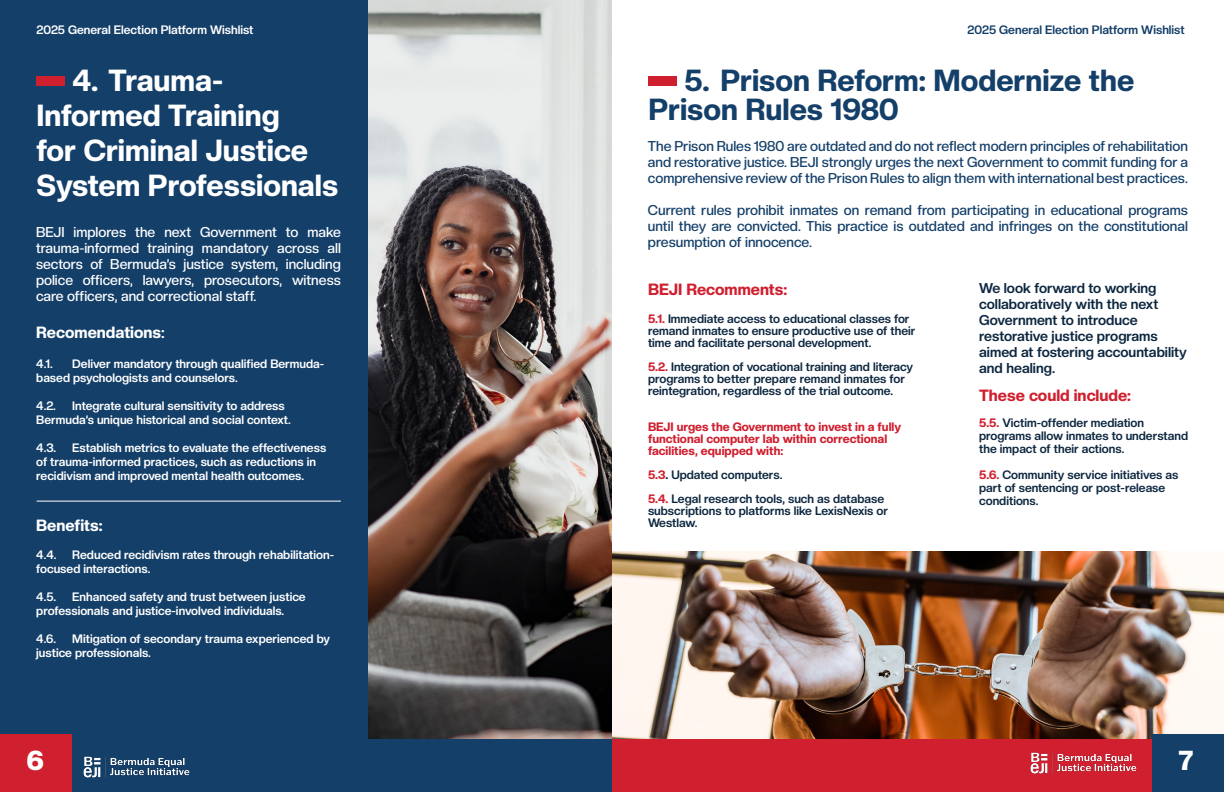
<style>
.page{position:relative;width:1224px;height:792px;background:#fff}
.page>*{position:absolute;margin:0;border:0;box-sizing:border-box;transform-origin:0 0}
.t1{font:800 30px/35px "Creato Display";color:#fff}
.t2{font:800 30px/29px "Creato Display";color:#143f69}
.t3{font:900 27px "Creato Display";color:#fff}
.t4{font:800 16px "Creato Display";color:#d01f2f}
.t5{font:800 16px "Creato Display";color:#fff}
.t6{font:500 14px/16px "Creato Display";color:#143f69;text-align:justify}
.t7{font:500 14px/16px "Creato Display";color:#fff;text-align:justify}
.t8{font:700 14px/16px "Creato Display";color:#0d2740}
.t9{font:700 12px/14px "Creato Display";color:#fff}
.t10{font:700 12px/12px "Creato Display";color:#0d2740}
.t11{font:800 12px/12px "Creato Display";color:#d01f2f}
.t12{font:700 12px "Creato Display";color:#143f69}
.s1{font-weight:800;color:#d01f2f}
.s2{font-weight:800}
.s3{font-weight:700}
</style>
<div class="page">
<img style="left:612px;top:552px;width:612px;height:188px">
<img style="left:367px;top:0;width:245px;height:740px">
<div style="left:0;top:0;width:367px;height:740px;background:#143f69"></div>
<div style="left:0;top:740px;width:612px;height:52px;background:#143f69"></div>
<div style="left:612px;top:740px;width:612px;height:52px;background:#d01f2f"></div>
<div style="left:0;top:734px;width:72px;height:58px;background:#d01f2f"></div>
<div style="left:1152px;top:734px;width:72px;height:58px;background:#143f69"></div>
<img style="left:83px;top:756px;width:107px;height:22px">
<img style="left:1030px;top:752px;width:107px;height:22px">
<div style="left:37px;top:76px;width:28px;height:9px;background:#d01f2f"></div>
<div style="left:649px;top:76px;width:28px;height:9px;background:#d01f2f"></div>
<hr style="left:37px;top:501px;width:304px;height:1px;background:#fff">
<p class="t9" style="left:36px;top:22px;width:219px">2025 General Election Platform Wishlist</p>
<p class="t12" style="left:968px;top:22px;width:219px">2025 General Election Platform Wishlist</p>
<h1 class="t1" style="left:36px;top:63px;width:303px;text-indent:36px">4. Trauma-<br>Informed Training<br>for Criminal Justice<br>System Professionals</h1>
<h1 class="t2" style="left:648px;top:66px;width:487px;text-indent:36px">5. Prison Reform: Modernize the<br>Prison Rules 1980</h1>
<p class="t7" style="left:36px;top:224px;width:306px">BEJI implores the next Government to make trauma-informed training mandatory across all sectors of Bermuda’s justice system, including police officers, lawyers, prosecutors, witness care officers, and correctional staff.</p>
<p class="t6" style="left:648px;top:138px;width:542px">The Prison Rules 1980 are outdated and do not reflect modern principles of rehabilitation and restorative justice. BEJI strongly urges the next Government to commit funding for a comprehensive review of the Prison Rules to align them with international best practices.</p>
<p class="t6" style="left:648px;top:202px;width:541px">Current rules prohibit inmates on remand from participating in educational programs until they are convicted. This practice is outdated and infringes on the constitutional presumption of innocence.</p>
<p class="t8" style="left:979px;top:280px;width:209px">We look forward to working collaboratively with the next<br>Government to introduce restorative justice programs aimed at fostering accountability and healing.</p>
<h3 class="t4" style="left:979px;top:386px;width:153px">These could include:</h3>
<p class="t10" style="left:979px;top:416px;width:210px;line-height:13px"><span class="s1">5.5.</span> Victim-offender mediation programs allow inmates to understand the impact of their actions.</p>
<p class="t10" style="left:979px;top:468px;width:201px;line-height:13px"><span class="s1">5.6.</span> Community service initiatives as part of sentencing or post-release conditions.</p>
<h3 class="t4" style="left:648px;top:280px;width:141px">BEJI Recomments:</h3>
<p class="t10" style="left:648px;top:313px;width:269px"><span class="s1">5.1.</span> Immediate access to educational classes for remand inmates to ensure productive use of their time and facilitate personal development.</p>
<p class="t10" style="left:648px;top:361px;width:267px"><span class="s1">5.2.</span> Integration of vocational training and literacy programs to better prepare remand inmates for reintegration, regardless of the trial outcome.</p>
<p class="t11" style="left:648px;top:421px;width:255px">BEJI urges the Government to invest in a fully functional computer lab within correctional facilities, equipped with:</p>
<p class="t10" style="left:648px;top:463px;width:238px;line-height:24px"><span class="s1">5.3</span><span class="s2">.</span> Updated computers.<br><span class="s1">5.4.</span> Legal research tools, such as database</p>
<p class="t10" style="left:648px;top:505px;width:241px">subscriptions to platforms like LexisNexis or<br>Westlaw.</p>
<h3 class="t5" style="left:36px;top:323px;width:130px">Recomendations<span class="s3">:</span></h3>
<p class="t9" style="left:36px;top:357px;width:18px">4.1.</p>
<p class="t9" style="left:36px;top:357px;width:289px;text-indent:36px">Deliver mandatory through qualified Bermuda&shy;based psychologists and counselors.</p>
<p class="t9" style="left:36px;top:399px;width:21px">4.2.</p>
<p class="t9" style="left:36px;top:399px;width:256px;text-indent:36px">Integrate cultural sensitivity to address<br>Bermuda’s unique historical and social context.</p>
<p class="t9" style="left:36px;top:441px;width:22px">4.3.</p>
<p class="t9" style="left:36px;top:441px;width:292px;text-indent:36px">Establish metrics to evaluate the effectiveness of trauma-informed practices, such as reductions in recidivism and improved mental health outcomes.</p>
<h3 class="t5" style="left:36px;top:516px;width:68px">Benefits:</h3>
<p class="t9" style="left:36px;top:547px;width:22px">4.4.</p>
<p class="t9" style="left:36px;top:547px;width:299px;text-indent:36px">Reduced recidivism rates through rehabilitation&shy;focused interactions.</p>
<p class="t9" style="left:36px;top:589px;width:21px">4.5.</p>
<p class="t9" style="left:36px;top:589px;width:271px;text-indent:36px">Enhanced safety and trust between justice professionals and justice-involved individuals.</p>
<p class="t9" style="left:36px;top:631px;width:21px">4.6.</p>
<p class="t9" style="left:36px;top:631px;width:295px;text-indent:36px">Mitigation of secondary trauma experienced by justice professionals.</p>
<h2 class="t3" style="left:27px;top:744px;width:19px">6</h2>
<h2 class="t3" style="left:1179px;top:744px;width:16px">7</h2>
</div>
